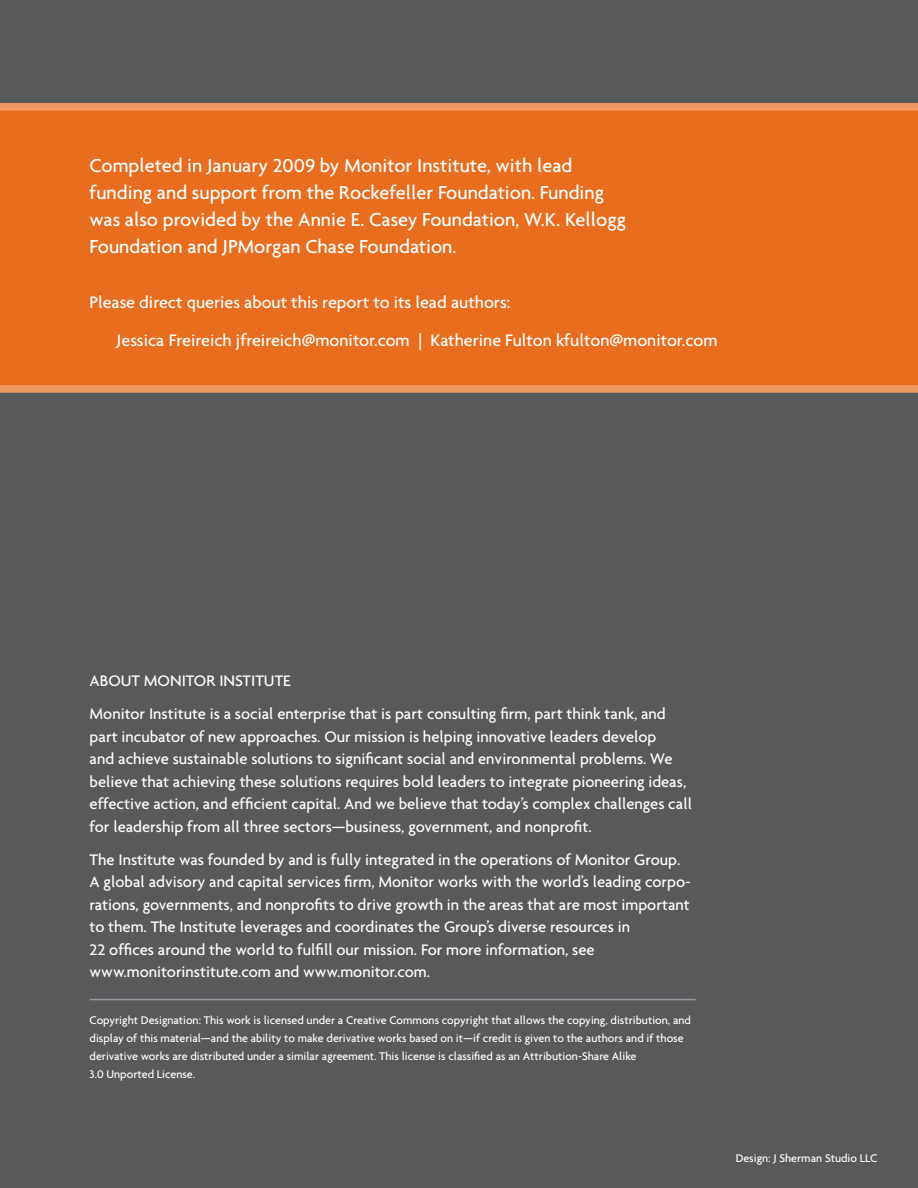
<style>
.page{position:relative;width:918px;height:1188px;background:#58595b}
.page>*{position:absolute;margin:0;border:0;box-sizing:border-box;transform-origin:0 0}
.t1{font:500 20.25px/27px "Agenda";color:#fff}
.t2{font:500 18px/37.8px "Agenda";color:#fff}
.t3{font:500 16.5px/22.5px "Agenda";color:#fff}
.t4{font:500 12px/18px "Agenda";color:#fff}
</style>
<div class="page">
<div style="left:0;top:103px;width:918px;height:288px;background:#e86d1f"></div>
<div style="left:0;top:103px;width:918px;height:8px;background:#ef9962"></div>
<div style="left:0;top:385px;width:918px;height:8px;background:#ef9962"></div>
<hr style="left:90px;top:999px;width:606px;height:1px;background:#939598">
<p class="t1" style="left:90px;top:151px;width:538px">Completed in January 2009 by Monitor Institute, with lead funding and support from the Rockefeller Foundation. Funding was also provided by the Annie E. Casey Foundation, W.K. Kellogg Foundation and JPMorgan Chase Foundation.</p>
<p class="t2" style="left:117px;top:283px;width:602px;text-indent:-27px">Please direct queries about this report to its lead authors:<br>Jessica Freireich jfreireich@monitor.com | Katherine Fulton kfulton@monitor.com</p>
<p class="t3" style="left:90px;top:663px;width:578px;line-height:33.3px">ABOUT MONITOR INSTITUTE<br>Monitor Institute is a social enterprise that is part consulting firm, part think tank, and</p>
<p class="t3" style="left:90px;top:725px;width:604px">part incubator of new approaches. Our mission is helping innovative leaders develop<br>and achieve sustainable solutions to significant social and environmental problems. We believe that achieving these solutions requires bold leaders to integrate pioneering ideas, effective action, and efficient capital. And we believe that today’s complex challenges call for leadership from all three sectors—business, government, and nonprofit.</p>
<p class="t3" style="left:90px;top:848px;width:603px">The Institute was founded by and is fully integrated in the operations of Monitor Group.<br>A global advisory and capital services firm, Monitor works with the world’s leading corpo&shy;rations, governments, and nonprofits to drive growth in the areas that are most important to them. The Institute leverages and coordinates the Group’s diverse resources in<br>22 offices around the world to fulfill our mission. For more information, see www.monitorinstitute.com and www.monitor.com.</p>
<p class="t4" style="left:90px;top:1011px;width:603px">Copyright Designation: This work is licensed under a Creative Commons copyright that allows the copying, distribution, and display of this material—and the ability to make derivative works based on it—if credit is given to the authors and if those derivative works are distributed under a similar agreement. This license is classified as an Attribution-Share Alike<br>3.0 Unported License.</p>
<p class="t4" style="left:736px;top:1149px;width:143px">Design: J Sherman Studio LLC</p>
</div>
